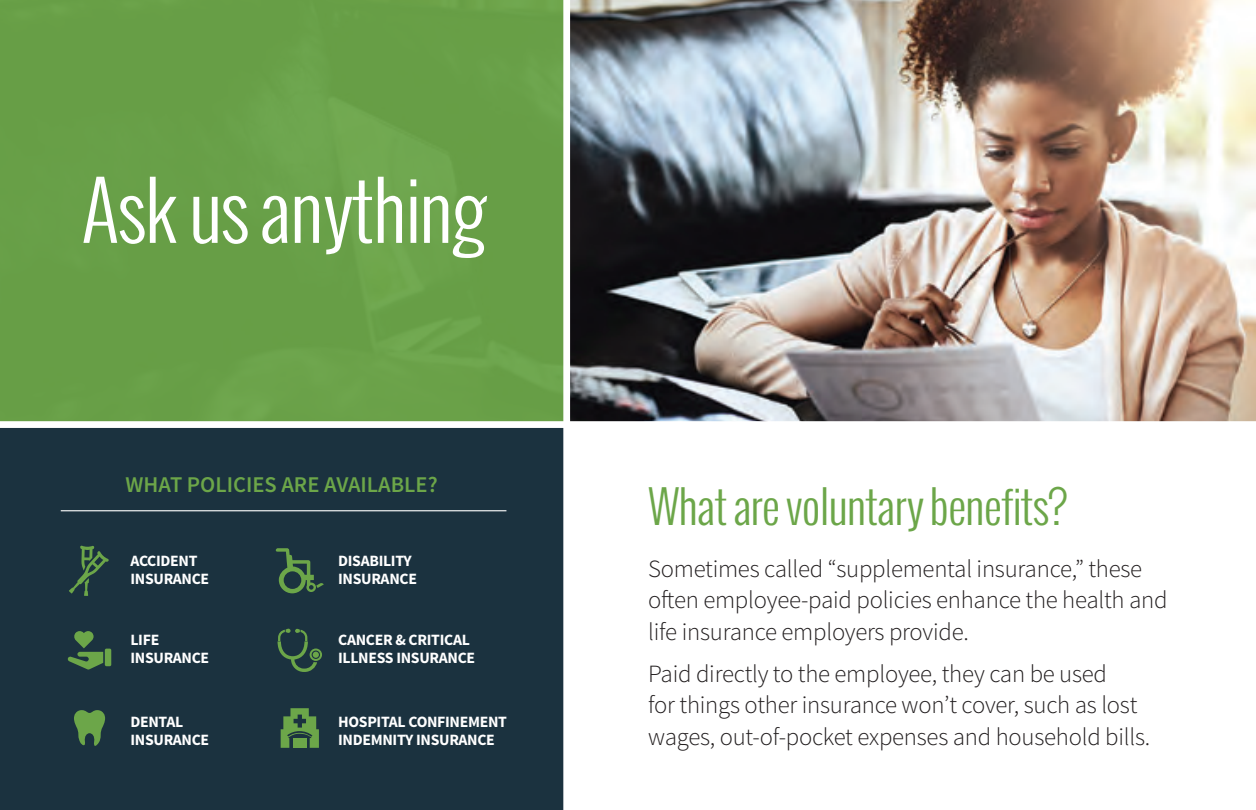
<style>
.page{position:relative;width:1256px;height:810px;background:#fff}
.page>*{position:absolute;margin:0;border:0;box-sizing:border-box;transform-origin:0 0}
.t1{font:300 78.75px "Oswald";letter-spacing:-.02em;color:#fff}
.t2{font:300 45px "Oswald";letter-spacing:-.02em;color:#6ca649}
.t3{font:300 24.75px/31.5px "Source Sans Pro";letter-spacing:-.01em;color:#231f20}
.t4{font:600 22.5px "Source Sans Pro";color:#6ca649}
.t5{font:700 15.75px/18px "Source Sans Pro";letter-spacing:-.02em;color:#fff}
</style>
<div class="page">
<hr style="left:1255px;top:0;width:1px;height:810px;background:#f6f6ed">
<img style="left:570px;top:0;width:686px;height:421px">
<div style="left:0;top:425px;width:567px;height:385px;background:#1b323f"></div>
<hr style="left:61px;top:510px;width:445px;height:1px;background:#fff">
<div style="left:0;top:0;width:567px;height:425px;background:#679f46"></div>
<svg style="left:69px;top:545px;width:40px;height:51px"></svg>
<svg style="left:276px;top:548px;width:48px;height:45px"></svg>
<div style="left:105px;top:649px;width:6px;height:17px;background:#6ca649;border-radius:2px"></div>
<svg style="left:67px;top:631px;width:36px;height:39px"></svg>
<svg style="left:74px;top:710px;width:31px;height:36px"></svg>
<svg style="left:277px;top:629px;width:45px;height:43px"></svg>
<svg style="left:281px;top:708px;width:38px;height:40px"></svg>
<div style="left:293px;top:738px;width:6px;height:10px;background:#6ca649"></div>
<div style="left:300px;top:738px;width:7px;height:10px;background:#6ca649"></div>
<div style="left:563px;top:0;width:7px;height:810px;background:#fff"></div>
<div style="left:0;top:421px;width:1256px;height:7px;background:#fff"></div>
<h1 class="t1" style="left:81px;top:156px;width:407px">Ask us anything</h1>
<p class="t4" style="left:125px;top:470px;width:314px">WHAT POLICIES ARE AVAILABLE?</p>
<p class="t5" style="left:130px;top:552px;width:80px">ACCIDENT<br>INSURANCE</p>
<p class="t5" style="left:338px;top:552px;width:80px">DISABILITY<br>INSURANCE</p>
<p class="t5" style="left:130px;top:632px;width:80px">LIFE<br>INSURANCE</p>
<p class="t5" style="left:130px;top:713px;width:80px">DENTAL<br>INSURANCE</p>
<p class="t5" style="left:338px;top:632px;width:138px">CANCER &amp; CRITICAL<br>ILLNESS INSURANCE</p>
<p class="t5" style="left:338px;top:713px;width:170px">HOSPITAL CONFINEMENT<br>INDEMNITY INSURANCE</p>
<h2 class="t2" style="left:648px;top:476px;width:421px">What are voluntary benefits?</h2>
<p class="t3" style="left:648px;top:553px;width:521px">Sometimes called “supplemental insurance,” these often employee-paid policies enhance the health and life insurance employers provide.</p>
<p class="t3" style="left:648px;top:658px;width:503px">Paid directly to the employee, they can be used<br>for things other insurance won’t cover, such as lost wages, out-of-pocket expenses and household bills.</p>
</div>
